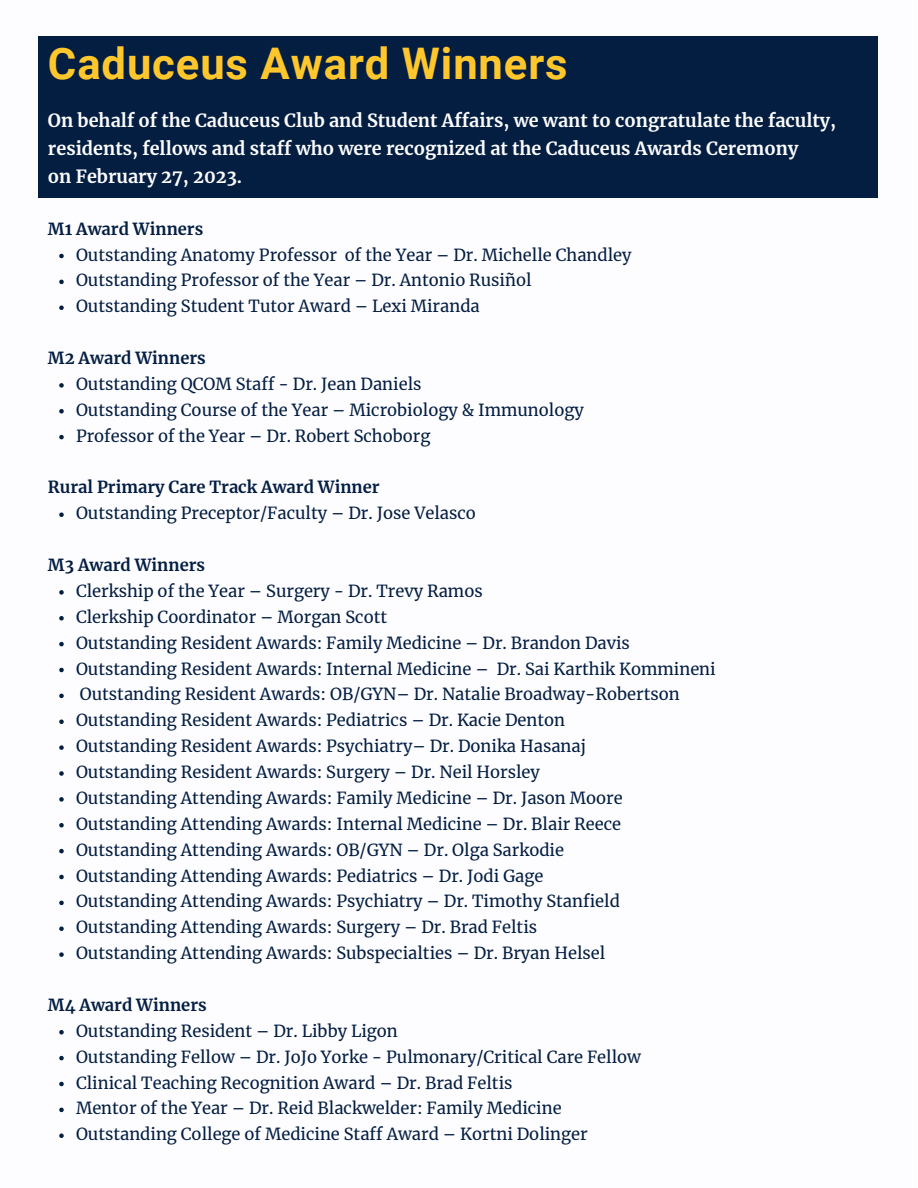
<style>
.page{position:relative;width:918px;height:1188px;background:#fff}
.page>*{position:absolute;margin:0;border:0;box-sizing:border-box;transform-origin:0 0}
.t1{font:700 43.65px "Roboto";letter-spacing:.02em;color:#ffc72c}
.t2{font:700 18px/28.2px "Merriweather";color:#fdfdff}
.t3{font:16.5px/25.8px "Merriweather";color:#041e42}
.t4{font:700 16.5px "Merriweather";color:#041e42}
</style>
<div class="page">
<div style="left:38px;top:36px;width:839px;height:162px;background:#041e42"></div>
<svg style="left:59px;top:254px;width:5px;height:4px"></svg>
<svg style="left:59px;top:280px;width:5px;height:4px"></svg>
<svg style="left:59px;top:306px;width:5px;height:4px"></svg>
<svg style="left:59px;top:383px;width:5px;height:5px"></svg>
<svg style="left:59px;top:409px;width:5px;height:5px"></svg>
<svg style="left:59px;top:435px;width:5px;height:4px"></svg>
<svg style="left:59px;top:513px;width:5px;height:4px"></svg>
<svg style="left:59px;top:590px;width:5px;height:5px"></svg>
<svg style="left:59px;top:616px;width:5px;height:5px"></svg>
<svg style="left:59px;top:642px;width:5px;height:4px"></svg>
<svg style="left:59px;top:668px;width:5px;height:4px"></svg>
<svg style="left:59px;top:694px;width:5px;height:4px"></svg>
<svg style="left:59px;top:720px;width:5px;height:4px"></svg>
<svg style="left:59px;top:745px;width:5px;height:5px"></svg>
<svg style="left:59px;top:771px;width:5px;height:5px"></svg>
<svg style="left:59px;top:797px;width:5px;height:5px"></svg>
<svg style="left:59px;top:823px;width:5px;height:5px"></svg>
<svg style="left:59px;top:849px;width:5px;height:4px"></svg>
<svg style="left:59px;top:875px;width:5px;height:4px"></svg>
<svg style="left:59px;top:901px;width:5px;height:4px"></svg>
<svg style="left:59px;top:927px;width:5px;height:4px"></svg>
<svg style="left:59px;top:952px;width:5px;height:5px"></svg>
<svg style="left:59px;top:1030px;width:5px;height:5px"></svg>
<svg style="left:59px;top:1056px;width:5px;height:4px"></svg>
<svg style="left:59px;top:1082px;width:5px;height:4px"></svg>
<svg style="left:59px;top:1108px;width:5px;height:4px"></svg>
<svg style="left:59px;top:1134px;width:5px;height:4px"></svg>
<h1 class="t1" style="left:48px;top:39px;width:521px">Caduceus Award Winners</h1>
<p class="t2" style="left:48px;top:106px;width:790px">On behalf of the Caduceus Club and Student Affairs, we want to congratulate the faculty, residents, fellows and staff who were recognized at the Caduceus Awards Ceremony<br>on February 27, 2023.</p>
<p class="t4" style="left:48px;top:218px;width:157px">M1 Award Winners</p>
<p class="t3" style="left:76px;top:242px;width:557px">Outstanding Anatomy Professor of the Year – Dr. Michelle Chandley<br>Outstanding Professor of the Year – Dr. Antonio Rusiñol<br>Outstanding Student Tutor Award – Lexi Miranda</p>
<p class="t4" style="left:48px;top:348px;width:159px">M2 Award Winners</p>
<p class="t3" style="left:76px;top:371px;width:509px">Outstanding QCOM Staff - Dr. Jean Daniels<br>Outstanding Course of the Year – Microbiology &amp; Immunology<br>Professor of the Year – Dr. Robert Schoborg</p>
<p class="t4" style="left:48px;top:477px;width:333px">Rural Primary Care Track Award Winner</p>
<p class="t3" style="left:76px;top:500px;width:401px">Outstanding Preceptor/Faculty – Dr. Jose Velasco</p>
<p class="t4" style="left:48px;top:555px;width:159px">M3 Award Winners</p>
<p class="t3" style="left:76px;top:578px;width:641px">Clerkship of the Year – Surgery - Dr. Trevy Ramos<br>Clerkship Coordinator – Morgan Scott<br>Outstanding Resident Awards: Family Medicine – Dr. Brandon Davis Outstanding Resident Awards: Internal Medicine – Dr. Sai Karthik Kommineni Outstanding Resident Awards: OB/GYN– Dr. Natalie Broadway-Robertson Outstanding Resident Awards: Pediatrics – Dr. Kacie Denton<br>Outstanding Resident Awards: Psychiatry– Dr. Donika Hasanaj<br>Outstanding Resident Awards: Surgery – Dr. Neil Horsley<br>Outstanding Attending Awards: Family Medicine – Dr. Jason Moore Outstanding Attending Awards: Internal Medicine – Dr. Blair Reece Outstanding Attending Awards: OB/GYN – Dr. Olga Sarkodie<br>Outstanding Attending Awards: Pediatrics – Dr. Jodi Gage<br>Outstanding Attending Awards: Psychiatry – Dr. Timothy Stanfield Outstanding Attending Awards: Surgery – Dr. Brad Feltis<br>Outstanding Attending Awards: Subspecialties – Dr. Bryan Helsel</p>
<p class="t4" style="left:48px;top:995px;width:160px">M4 Award Winners</p>
<p class="t3" style="left:76px;top:1018px;width:567px">Outstanding Resident – Dr. Libby Ligon<br>Outstanding Fellow – Dr. JoJo Yorke - Pulmonary/Critical Care Fellow Clinical Teaching Recognition Award – Dr. Brad Feltis<br>Mentor of the Year – Dr. Reid Blackwelder: Family Medicine Outstanding College of Medicine Staff Award – Kortni Dolinger</p>
</div>
